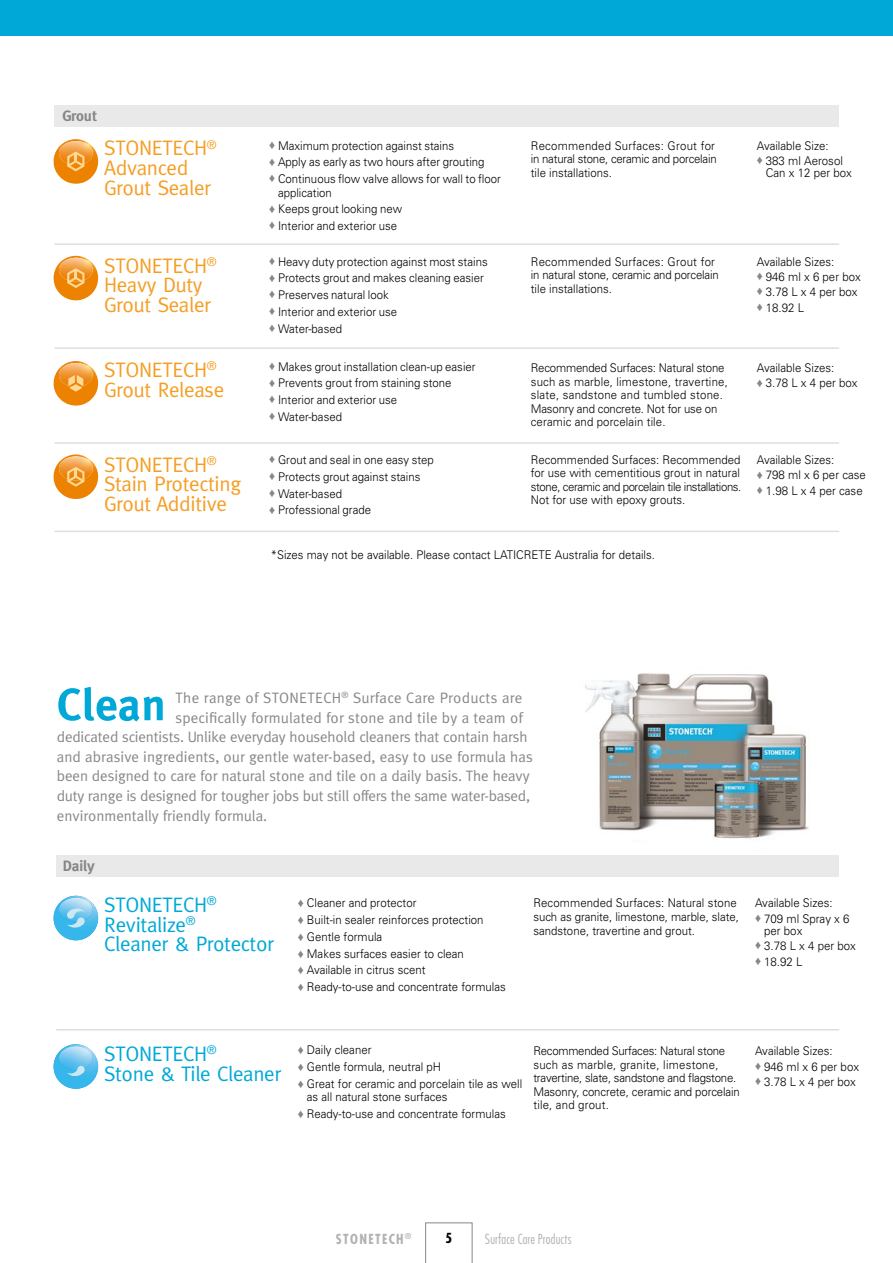
<style>
.page{position:relative;width:893px;height:1263px;background:#fff}
.page>*{position:absolute;margin:0;border:0;box-sizing:border-box;transform-origin:0 0}
.t1{font:21px/19.5px "Meta";letter-spacing:-.015em;color:#f59e24}
.t2{font:21px/19.5px "Meta";letter-spacing:-.015em;color:#00a8d7}
.t3{font:15.15px "Meta";letter-spacing:-.005em;color:#878787}
.t4{font:15.15px "Meta";letter-spacing:.02em;color:#878787}
.t5{font:700 15.15px "Meta";color:#878787}
.t6{font:300 condensed 13.5px "Futura";letter-spacing:.01em;color:#b3b2b2}
.t7{font:700 condensed 13.5px "Futura";letter-spacing:.1em;color:#b3b2b2}
.t8{font:700 condensed 13.5px "Futura";color:#000}
.t9{font:300 12px/16.8px "Univers";color:#000;scale:.95 1}
.t10{font:700 condensed 7.8px "Futura";color:#b3b2b2}
.s1{color:#878787}
</style>
<div class="page">
<svg style="left:425px;top:1222px;width:47px;height:41px"></svg>
<div style="left:0;top:0;width:893px;height:36px;background:#00a8d7"></div>
<img style="left:585px;top:673px;width:224px;height:166px">
<svg style="left:58px;top:687px;width:105px;height:34px"></svg>
<div style="left:56px;top:855px;width:783px;height:22px;background:#e9e9e9"></div>
<hr style="left:56px;top:1029px;width:783px;height:1px;background:#dedede">
<div style="left:55px;top:106px;width:784px;height:21px;background:#e9e9e9"></div>
<hr style="left:54px;top:243px;width:785px;height:2px;background:#dedede">
<hr style="left:55px;top:347px;width:784px;height:2px;background:#dedede">
<hr style="left:55px;top:442px;width:784px;height:2px;background:#dedede">
<hr style="left:55px;top:531px;width:784px;height:1px;background:#dedede">
<img style="left:59px;top:141px;width:34px;height:24px">
<svg style="left:67px;top:151px;width:17px;height:20px"></svg>
<img style="left:84px;top:258px;width:9px;height:24px">
<svg style="left:59px;top:256px;width:25px;height:32px"></svg>
<img style="left:59px;top:456px;width:34px;height:24px">
<svg style="left:67px;top:467px;width:17px;height:20px"></svg>
<svg style="left:54px;top:896px;width:44px;height:44px"></svg>
<img style="left:85px;top:898px;width:8px;height:24px">
<svg style="left:54px;top:896px;width:31px;height:33px"></svg>
<svg style="left:54px;top:1044px;width:44px;height:45px"></svg>
<img style="left:84px;top:1046px;width:9px;height:24px">
<svg style="left:54px;top:1044px;width:30px;height:35px"></svg>
<img style="left:59px;top:363px;width:34px;height:24px">
<svg style="left:68px;top:375px;width:15px;height:17px"></svg>
<p class="t5" style="left:62px;top:107px;width:36px">Grout</p>
<h1 class="t1" style="left:104px;top:138px;width:114px">STONETECH<sup>®<br></sup>Advanced<br>Grout Sealer</h1>
<h1 class="t1" style="left:104px;top:255px;width:114px">STONETECH<sup>®<br></sup>Heavy Duty<br>Grout Sealer</h1>
<h1 class="t1" style="left:104px;top:360px;width:121px">STONETECH<sup>®<br></sup>Grout Release</h1>
<h1 class="t1" style="left:104px;top:455px;width:138px">STONETECH<sup>®<br></sup>Stain Protecting<br>Grout Additive</h1>
<p class="t9" style="left:269px;top:137px;width:246px"><span class="s1">♦</span> Maximum protection against stains<br><span class="s1">♦</span> Apply as early as two hours after grouting<br><span class="s1">♦</span> Continuous flow valve allows for wall to floor</p>
<p class="t9" style="left:269px;top:184px;width:142px;text-indent:9px">application<br><span class="s1">♦</span> Keeps grout looking new <span class="s1">♦</span> Interior and exterior use</p>
<p class="t9" style="left:269px;top:253px;width:232px"><span class="s1">♦</span> Heavy duty protection against most stains <span class="s1">♦</span> Protects grout and makes cleaning easier <span class="s1">♦</span> Preserves natural look<br><span class="s1">♦</span> Interior and exterior use<br><span class="s1">♦</span> Water-based</p>
<p class="t9" style="left:269px;top:358px;width:219px"><span class="s1">♦</span> Makes grout installation clean-up easier <span class="s1">♦</span> Prevents grout from staining stone<br><span class="s1">♦</span> Interior and exterior use<br><span class="s1">♦</span> Water-based</p>
<p class="t9" style="left:269px;top:451px;width:175px"><span class="s1">♦</span> Grout and seal in one easy step <span class="s1">♦</span> Protects grout against stains<br><span class="s1">♦</span> Water-based<br><span class="s1">♦</span> Professional grade</p>
<p class="t9" style="left:531px;top:139px;width:197px;line-height:13.5px">Recommended Surfaces: Grout for in natural stone, ceramic and porcelain tile installations.</p>
<p class="t9" style="left:531px;top:255px;width:199px;line-height:13.5px">Recommended Surfaces: Grout for in natural stone, ceramic and porcelain tile installations.</p>
<p class="t9" style="left:531px;top:361px;width:209px;line-height:13.5px">Recommended Surfaces: Natural stone such as marble, limestone, travertine, slate, sandstone and tumbled stone.<br>Masonry and concrete. Not for use on ceramic and porcelain tile.</p>
<p class="t9" style="left:531px;top:453px;width:223px;line-height:13.5px">Recommended Surfaces: Recommended for use with cementitious grout in natural stone, ceramic and porcelain tile installations.<br>Not for use with epoxy grouts.</p>
<p class="t9" style="left:271px;top:547px;width:406px">*Sizes may not be available. Please contact LATICRETE Australia for details.</p>
<p class="t9" style="left:757px;top:138px;width:92px;line-height:15.3px">Available Size:<br><span class="s1">♦</span> 383 ml Aerosol</p>
<p class="t9" style="left:766px;top:164px;width:92px">Can x 12 per box</p>
<p class="t9" style="left:757px;top:254px;width:111px;line-height:15.3px">Available Sizes:<br><span class="s1">♦</span> 946 ml x 6 per box <span class="s1">♦</span> 3.78 L x 4 per box <span class="s1">♦</span> 18.92 L</p>
<p class="t9" style="left:757px;top:360px;width:108px;line-height:15.3px">Available Sizes:<br><span class="s1">♦</span> 3.78 L x 4 per box</p>
<p class="t9" style="left:757px;top:452px;width:116px;line-height:15.3px">Available Sizes:<br><span class="s1">♦</span> 798 ml x 6 per case <span class="s1">♦</span> 1.98 L x 4 per case</p>
<p class="t4" style="left:175px;top:689px;width:348px">The range of STONETECH<sup>®</sup> Surface Care Products are</p>
<p class="t3" style="left:175px;top:708px;width:349px">specifically formulated for stone and tile by a team of</p>
<p class="t3" style="left:57px;top:728px;width:472px">dedicated scientists. Unlike everyday household cleaners that contain harsh</p>
<p class="t3" style="left:57px;top:748px;width:477px">and abrasive ingredients, our gentle water-based, easy to use formula has</p>
<p class="t3" style="left:57px;top:767px;width:474px">been designed to care for natural stone and tile on a daily basis. The heavy</p>
<p class="t3" style="left:57px;top:787px;width:475px">duty range is designed for tougher jobs but still offers the same water-based,</p>
<p class="t3" style="left:57px;top:806px;width:212px">environmentally friendly formula.</p>
<p class="t5" style="left:63px;top:857px;width:33px">Daily</p>
<p class="t9" style="left:298px;top:895px;width:220px"><span class="s1">♦</span> Cleaner and protector<br><span class="s1">♦</span> Built-in sealer reinforces protection<br><span class="s1">♦</span> Gentle formula<br><span class="s1">♦</span> Makes surfaces easier to clean<br><span class="s1">♦</span> Available in citrus scent<br><span class="s1">♦</span> Ready-to-use and concentrate formulas</p>
<p class="t9" style="left:533px;top:896px;width:218px;line-height:13.5px">Recommended Surfaces: Natural stone such as granite, limestone, marble, slate, sandstone, travertine and grout.</p>
<p class="t9" style="left:755px;top:895px;width:101px;line-height:15.3px">Available Sizes:<br><span class="s1">♦</span> 709 ml Spray x 6</p>
<h1 class="t2" style="left:104px;top:895px;width:171px">STONETECH<sup>®<br></sup>Revitalize<sup>®<br></sup>Cleaner &amp; Protector</h1>
<p class="t9" style="left:755px;top:923px;width:108px;line-height:15.3px;text-indent:9px">per box<br><span class="s1">♦</span> 3.78 L x 4 per box <span class="s1">♦</span> 18.92 L</p>
<h1 class="t2" style="left:104px;top:1044px;width:178px">STONETECH<sup>®<br></sup>Stone &amp; Tile Cleaner</h1>
<p class="t9" style="left:298px;top:1042px;width:238px"><span class="s1">♦</span> Daily cleaner<br><span class="s1">♦</span> Gentle formula, neutral pH<br><span class="s1">♦</span> Great for ceramic and porcelain tile as well</p>
<p class="t9" style="left:298px;top:1089px;width:220px;text-indent:9px">as all natural stone surfaces<br><span class="s1">♦</span> Ready-to-use and concentrate formulas</p>
<p class="t9" style="left:533px;top:1044px;width:219px;line-height:13.5px">Recommended Surfaces: Natural stone such as marble, granite, limestone, travertine, slate, sandstone and flagstone.<br>Masonry, concrete, ceramic and porcelain tile, and grout.</p>
<p class="t9" style="left:755px;top:1043px;width:111px;line-height:15.3px">Available Sizes:<br><span class="s1">♦</span> 946 ml x 6 per box <span class="s1">♦</span> 3.78 L x 4 per box</p>
<p class="t10" style="left:405px;top:1231px;width:8px">®</p>
<p class="t6" style="left:485px;top:1230px;width:88px">Surface Care Products</p>
<p class="t7" style="left:336px;top:1230px;width:69px">STONETECH</p>
<p class="t8" style="left:446px;top:1230px;width:8px">5</p>
</div>
